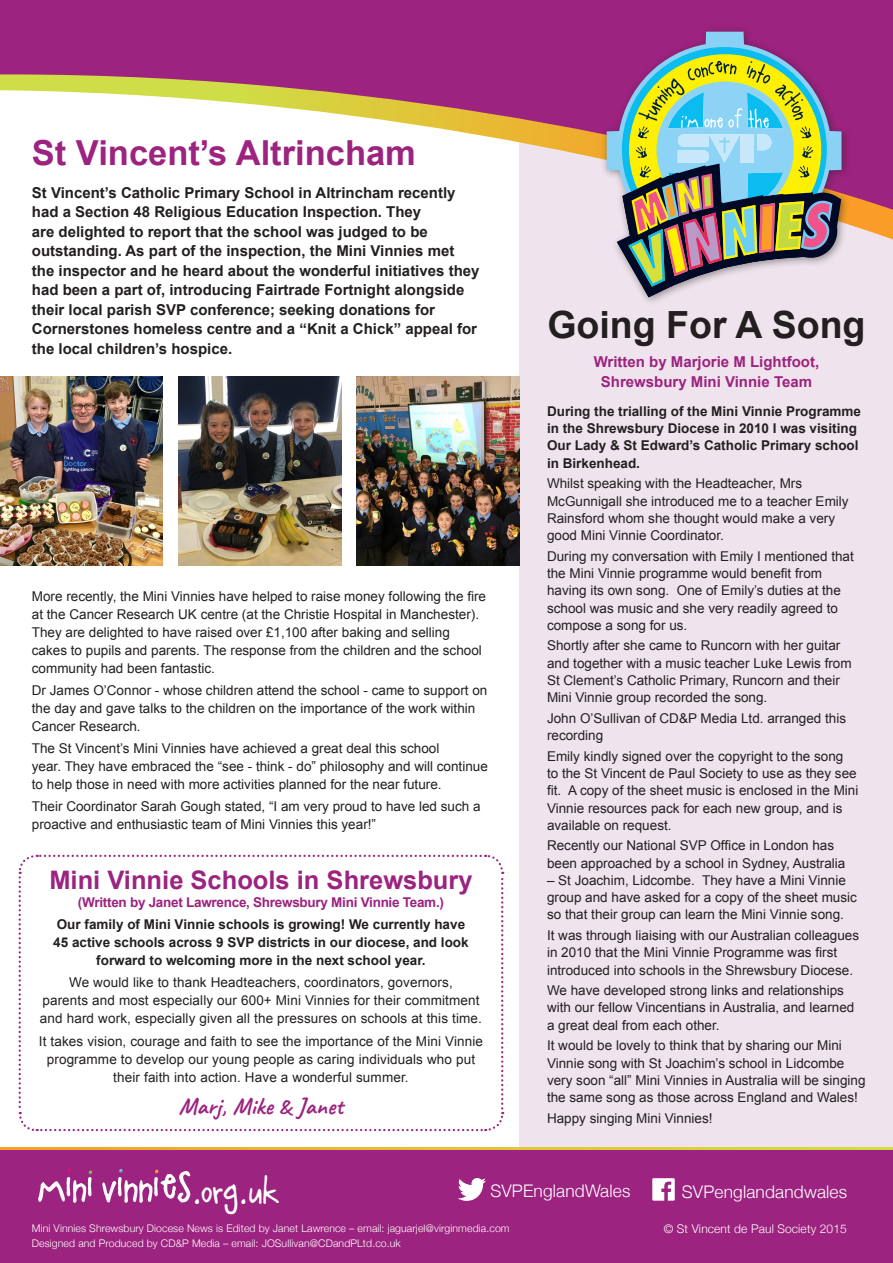
<style>
.page{position:relative;width:893px;height:1263px;background:#fff}
.page>*{position:absolute;margin:0;border:0;box-sizing:border-box;transform-origin:0 0}
.t1{font:700 37.5px "Arial";color:#231f20}
.t2{font:700 34.5px "Arial";color:#9c237f}
.t3{font:32.4px "A Little Pot";color:#fff}
.t4{font:700 25.5px "Arial";color:#9c237f}
.t5{font:700 24px "Caveat";letter-spacing:.01em;color:#9c237f}
.List_Paragraph{font:300 17.4px "Helvetica Neue";letter-spacing:.01em;color:#fff}
.t6{font:700 15px/19.5px "Arial";color:#231f20}
.t7{font:700 15px/19.5px "Arial";color:#9c237f;text-align:center}
.t8{font:13.5px/17.2px "Arial";color:#231f20}
.t9{font:700 13.5px/17.2px "Arial";color:#231f20;text-align:center}
.t10{font:700 13.5px "Arial";letter-spacing:-.02em;color:#9c237f}
.t11{font:300 12px "Helvetica Neue";letter-spacing:.01em;color:#fff}
.t12{font:300 10.5px "Helvetica Neue";letter-spacing:.01em;color:#fff}
.s1{font-size:21px}
</style>
<div class="page">
<div style="left:519px;top:0;width:374px;height:1263px;background:#efe4ed"></div>
<div style="left:0;top:1147px;width:893px;height:18px;background:linear-gradient(to right,#f89f28,#cfdf45)"></div>
<div style="left:0;top:1150px;width:893px;height:113px;background:#9c237f"></div>
<svg style="left:0;top:0;width:893px;height:217px"></svg>
<svg style="left:652px;top:1178px;width:23px;height:23px"></svg>
<svg style="left:458px;top:1178px;width:28px;height:23px"></svg>
<svg style="left:38px;top:1168px;width:54px;height:35px"></svg>
<svg style="left:102px;top:1169px;width:88px;height:34px"></svg>
<div style="left:600px;top:25px;width:251px;height:281px;background:#231f20;opacity:.45"></div>
<svg style="left:607px;top:32px;width:234px;height:224px;background:#9a5ea4"></svg>
<svg style="left:617px;top:54px;width:224px;height:243px;background:#98a38c"></svg>
<svg style="left:18px;top:854px;width:487px;height:278px"></svg>
<img style="left:0;top:376px;width:163px;height:189px">
<img style="left:178px;top:376px;width:163px;height:189px">
<img style="left:356px;top:376px;width:163px;height:189px">
<p class="t2" style="left:32px;top:130px;width:386px">St Vincent’s Altrincham</p>
<p class="t6" style="left:32px;top:183px;width:449px">St Vincent’s Catholic Primary School in Altrincham recently had a Section 48 Religious Education Inspection. They<br>are delighted to report that the school was judged to be outstanding. As part of the inspection, the Mini Vinnies met the inspector and he heard about the wonderful initiatives they had been a part of, introducing Fairtrade Fortnight alongside their local parish SVP conference; seeking donations for Cornerstones homeless centre and a “Knit a Chick” appeal for the local children’s hospice.</p>
<p class="t8" style="left:32px;top:587px;width:456px;line-height:18px">More recently, the Mini Vinnies have helped to raise money following the fire at the Cancer Research UK centre (at the Christie Hospital in Manchester).<br>They are delighted to have raised over £1,100 after baking and selling cakes to pupils and parents. The response from the children and the school community had been fantastic.</p>
<p class="t8" style="left:32px;top:681px;width:457px;line-height:18px">Dr James O’Connor - whose children attend the school - came to support on the day and gave talks to the children on the importance of the work within<br>Cancer Research.</p>
<p class="t8" style="left:32px;top:739px;width:457px;line-height:18px">The St Vincent’s Mini Vinnies have achieved a great deal this school<br>year. They have embraced the “see - think - do” philosophy and will continue to help those in need with more activities planned for the near future.</p>
<p class="t8" style="left:32px;top:798px;width:450px;line-height:18px">Their Coordinator Sarah Gough stated, “I am very proud to have led such a proactive and enthusiastic team of Mini Vinnies this year!”</p>
<p class="t4" style="left:49px;top:863px;width:425px">Mini Vinnie Schools in Shrewsbury</p>
<p class="t10" style="left:78px;top:893px;width:367px">(Written by Janet Lawrence, Shrewsbury Mini Vinnie Team.)</p>
<p class="t9" style="left:53px;top:916px;width:417px;line-height:18px">Our family of Mini Vinnie schools is growing! We currently have<br>45 active schools across 9 SVP districts in our diocese, and look forward to welcoming more in the next school year.</p>
<p class="t8" style="left:40px;top:974px;width:444px;line-height:18px;text-align:center">We would like to thank Headteachers, coordinators, governors,<br>parents and most especially our 600+ Mini Vinnies for their commitment and hard work, especially given all the pressures on schools at this time.</p>
<p class="t8" style="left:39px;top:1032px;width:446px;line-height:18px;text-align:center">It takes vision, courage and faith to see the importance of the Mini Vinnie programme to develop our young people as caring individuals who put their faith into action. Have a wonderful summer.</p>
<p class="t5" style="left:179px;top:1091px;width:166px">Marj, Mike <span class="s1">&amp;</span> Janet</p>
<p class="t1" style="left:547px;top:300px;width:320px">Going For A Song</p>
<p class="t7" style="left:594px;top:353px;width:227px">Written by Marjorie M Lightfoot,<br>Shrewsbury Mini Vinnie Team</p>
<p class="t9" style="left:547px;top:403px;width:316px;text-align:left">During the trialling of the Mini Vinnie Programme in the Shrewsbury Diocese in 2010 I was visiting Our Lady &amp; St Edward’s Catholic Primary school in Birkenhead.</p>
<p class="t8" style="left:547px;top:475px;width:303px">Whilst speaking with the Headteacher, Mrs McGunnigall she introduced me to a teacher Emily Rainsford whom she thought would make a very good Mini Vinnie Coordinator.</p>
<p class="t8" style="left:547px;top:547px;width:308px">During my conversation with Emily I mentioned that the Mini Vinnie programme would benefit from having its own song. One of Emily’s duties at the school was music and she very readily agreed to compose a song for us.</p>
<p class="t8" style="left:547px;top:637px;width:306px">Shortly after she came to Runcorn with her guitar and together with a music teacher Luke Lewis from St Clement’s Catholic Primary, Runcorn and their Mini Vinnie group recorded the song.</p>
<p class="t8" style="left:547px;top:710px;width:301px">John O’Sullivan of CD&amp;P Media Ltd. arranged this recording</p>
<p class="t8" style="left:547px;top:747px;width:313px">Emily kindly signed over the copyright to the song<br>to the St Vincent de Paul Society to use as they see fit. A copy of the sheet music is enclosed in the Mini Vinnie resources pack for each new group, and is available on request.</p>
<p class="t8" style="left:547px;top:837px;width:300px">Recently our National SVP Office in London has been approached by a school in Sydney, Australia</p>
<p class="t8" style="left:547px;top:872px;width:311px">– St Joachim, Lidcombe. They have a Mini Vinnie group and have asked for a copy of the sheet music so that their group can learn the Mini Vinnie song.</p>
<p class="t8" style="left:547px;top:927px;width:314px">It was through liaising with our Australian colleagues in 2010 that the Mini Vinnie Programme was first introduced into schools in the Shrewsbury Diocese.</p>
<p class="t8" style="left:547px;top:982px;width:309px">We have developed strong links and relationships with our fellow Vincentians in Australia, and learned a great deal from each other.</p>
<p class="t8" style="left:547px;top:1037px;width:320px">It would be lovely to think that by sharing our Mini Vinnie song with St Joachim’s school in Lidcombe very soon “all” Mini Vinnies in Australia will be singing the same song as those across England and Wales!</p>
<p class="t8" style="left:547px;top:1109px;width:167px">Happy singing Mini Vinnies!</p>
<p class="t3" style="left:194px;top:1174px;width:87px">.org.uk</p>
<p class="List_Paragraph" style="left:490px;top:1180px;width:141px">SVPEnglandWales</p>
<p class="List_Paragraph" style="left:682px;top:1181px;width:167px">SVPenglandandwales</p>
<p class="t12" style="left:32px;top:1221px;width:479px">Mini Vinnies Shrewsbury Diocese News is Edited by Janet Lawrence – email: jaguarjel@virginmedia.com</p>
<p class="t11" style="left:664px;top:1221px;width:185px">© St Vincent de Paul Society 2015</p>
<p class="t12" style="left:32px;top:1236px;width:370px">Designed and Produced by CD&amp;P Media – email: JOSullivan@CDandPLtd.co.uk</p>
</div>
